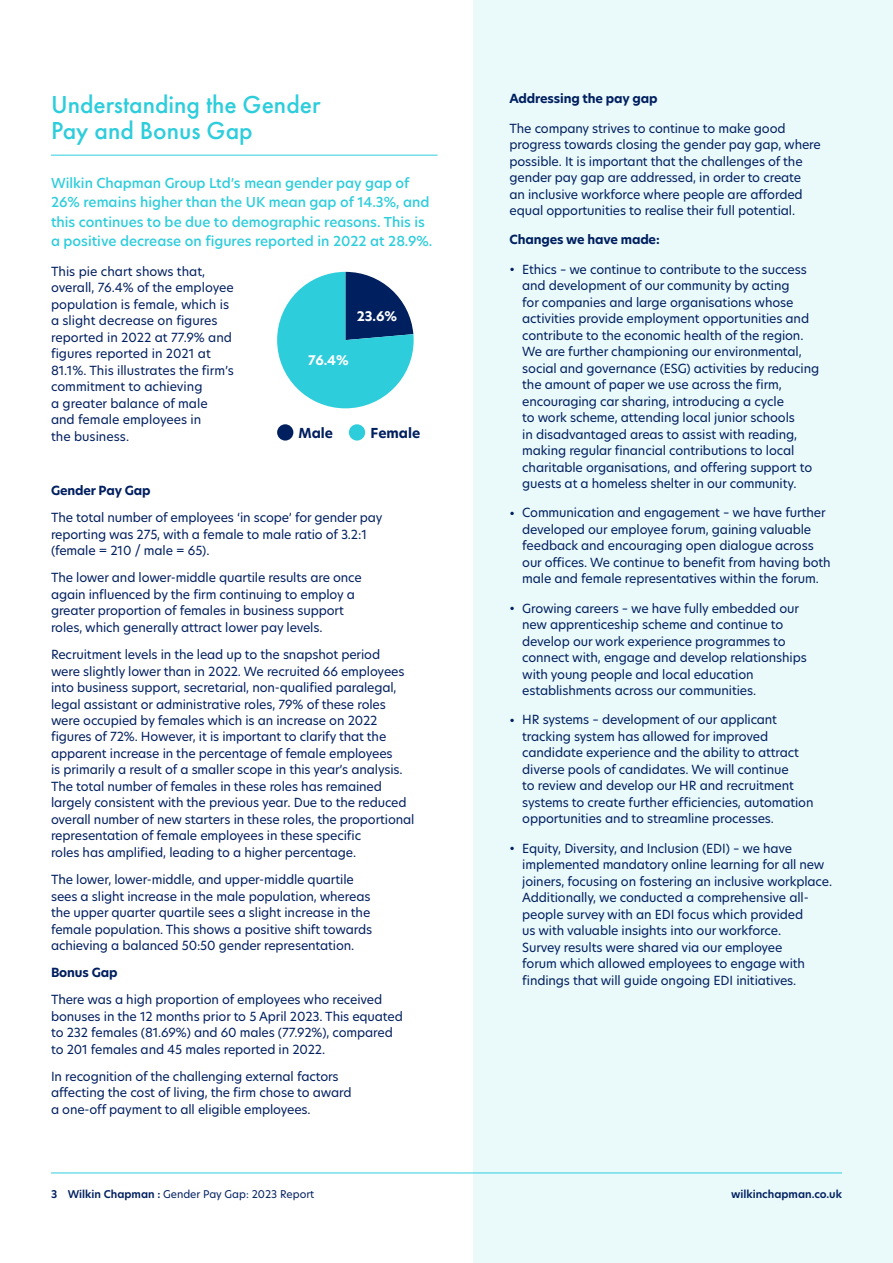
<style>
.page{position:relative;width:893px;height:1263px;background:#fff}
.page>*{position:absolute;margin:0;border:0;box-sizing:border-box;transform-origin:0 0}
.t1{font:500 25.5px/25.5px "Futura PT";color:#2ecddc}
.t2{font:500 13.5px/19.5px "New Hero";color:#2ecddc}
.t3{font:700 13.5px "New Hero";color:#001f5f}
.t4{font:700 13.05px "New Hero";color:#fff}
.t5{font:12.3px/16.5px "New Hero";letter-spacing:-.01em;color:#001f5f}
.t6{font:700 12.3px "New Hero";letter-spacing:-.01em;color:#001f5f}
.t7{font:10.5px "New Hero";color:#001f5f}
.t8{font:600 10.5px "New Hero";color:#001f5f}
.s1{font-weight:600}
</style>
<div class="page">
<div style="left:473px;top:0;width:420px;height:1263px;background:#eafafb"></div>
<hr style="left:51px;top:155px;width:386px;height:1px;background:#2ecddc">
<svg style="left:277px;top:272px;width:137px;height:136px"></svg>
<hr style="left:51px;top:1172px;width:791px;height:1px;background:#2ecddc">
<div style="left:277px;top:424px;width:16px;height:17px;background:#001f5f;border-radius:50%"></div>
<div style="left:349px;top:424px;width:16px;height:17px;background:#2ecddc;border-radius:50%"></div>
<h1 class="t1" style="left:51px;top:92px;width:271px">Understanding the Gender<br>Pay and Bonus Gap</h1>
<p class="t2" style="left:51px;top:173px;width:383px">Wilkin Chapman Group Ltd’s mean gender pay gap of 26% remains higher than the UK mean gap of 14.3%, and this continues to be due to demographic reasons. This is a positive decrease on figures reported in 2022 at 28.9%.</p>
<p class="t5" style="left:51px;top:263px;width:185px">This pie chart shows that, overall, 76.4% of the employee population is female, which is a slight decrease on figures reported in 2022 at 77.9% and figures reported in 2021 at<br>81.1%. This illustrates the firm’s commitment to achieving<br>a greater balance of male and female employees in<br>the business.</p>
<p class="t4" style="left:357px;top:307px;width:42px">23.6%</p>
<p class="t4" style="left:308px;top:351px;width:42px">76.4%</p>
<p class="t3" style="left:298px;top:423px;width:36px">Male</p>
<p class="t3" style="left:371px;top:423px;width:51px">Female</p>
<p class="t6" style="left:51px;top:482px;width:101px">Gender Pay Gap</p>
<p class="t5" style="left:51px;top:509px;width:333px">The total number of employees ‘in scope’ for gender pay reporting was 275, with a female to male ratio of 3.2:1 (female = 210 / male = 65).</p>
<p class="t5" style="left:51px;top:569px;width:312px">The lower and lower-middle quartile results are once again influenced by the firm continuing to employ a greater proportion of females in business support roles, which generally attract lower pay levels.</p>
<p class="t5" style="left:51px;top:646px;width:365px">Recruitment levels in the lead up to the snapshot period<br>were slightly lower than in 2022. We recruited 66 employees into business support, secretarial, non-qualified paralegal, legal assistant or administrative roles, 79% of these roles were occupied by females which is an increase on 2022 figures of 72%. However, it is important to clarify that the apparent increase in the percentage of female employees<br>is primarily a result of a smaller scope in this year’s analysis.<br>The total number of females in these roles has remained largely consistent with the previous year. Due to the reduced overall number of new starters in these roles, the proportional representation of female employees in these specific<br>roles has amplified, leading to a higher percentage.</p>
<p class="t5" style="left:51px;top:871px;width:323px">The lower, lower-middle, and upper-middle quartile sees a slight increase in the male population, whereas the upper quarter quartile sees a slight increase in the female population. This shows a positive shift towards achieving a balanced 50:50 gender representation.</p>
<p class="t6" style="left:51px;top:964px;width:68px">Bonus Gap</p>
<p class="t5" style="left:51px;top:991px;width:353px">There was a high proportion of employees who received bonuses in the 12 months prior to 5 April 2023. This equated to 232 females (81.69%) and 60 males (77.92%), compared to 201 females and 45 males reported in 2022.</p>
<p class="t5" style="left:51px;top:1068px;width:302px">In recognition of the challenging external factors affecting the cost of living, the firm chose to award a one-off payment to all eligible employees.</p>
<p class="t6" style="left:509px;top:91px;width:150px">Addressing the pay gap</p>
<p class="t5" style="left:509px;top:120px;width:313px">The company strives to continue to make good progress towards closing the gender pay gap, where possible. It is important that the challenges of the gender pay gap are addressed, in order to create<br>an inclusive workforce where people are afforded equal opportunities to realise their full potential.</p>
<p class="t6" style="left:509px;top:232px;width:152px">Changes we have made:</p>
<p class="t5" style="left:522px;top:261px;width:298px;text-indent:-13px">• Ethics – we continue to contribute to the success and development of our community by acting<br>for companies and large organisations whose activities provide employment opportunities and contribute to the economic health of the region.<br>We are further championing our environmental, social and governance (ESG) activities by reducing the amount of paper we use across the firm, encouraging car sharing, introducing a cycle<br>to work scheme, attending local junior schools<br>in disadvantaged areas to assist with reading, making regular financial contributions to local charitable organisations, and offering support to guests at a homeless shelter in our community.</p>
<p class="t5" style="left:522px;top:504px;width:310px;text-indent:-13px">• Communication and engagement – we have further developed our employee forum, gaining valuable feedback and encouraging open dialogue across our offices. We continue to benefit from having both male and female representatives within the forum.</p>
<p class="t5" style="left:522px;top:600px;width:286px;text-indent:-13px">• Growing careers – we have fully embedded our new apprenticeship scheme and continue to develop our work experience programmes to connect with, engage and develop relationships with young people and local education establishments across our communities.</p>
<p class="t5" style="left:522px;top:711px;width:293px;text-indent:-13px">• HR systems – development of our applicant tracking system has allowed for improved candidate experience and the ability to attract diverse pools of candidates. We will continue<br>to review and develop our HR and recruitment systems to create further efficiencies, automation opportunities and to streamline processes.</p>
<p class="t5" style="left:522px;top:840px;width:311px;text-indent:-13px">• Equity, Diversity, and Inclusion (EDI) – we have implemented mandatory online learning for all new joiners, focusing on fostering an inclusive workplace.<br>Additionally, we conducted a comprehensive all&shy;people survey with an EDI focus which provided<br>us with valuable insights into our workforce.<br>Survey results were shared via our employee<br>forum which allowed employees to engage with findings that will guide ongoing EDI initiatives.</p>
<p class="t7" style="left:51px;top:1186px;width:265px"><span class="s1">3 Wilkin Chapman :</span> Gender Pay Gap: 2023 Report</p>
<p class="t8" style="left:731px;top:1186px;width:112px">wilkinchapman.co.uk</p>
</div>
